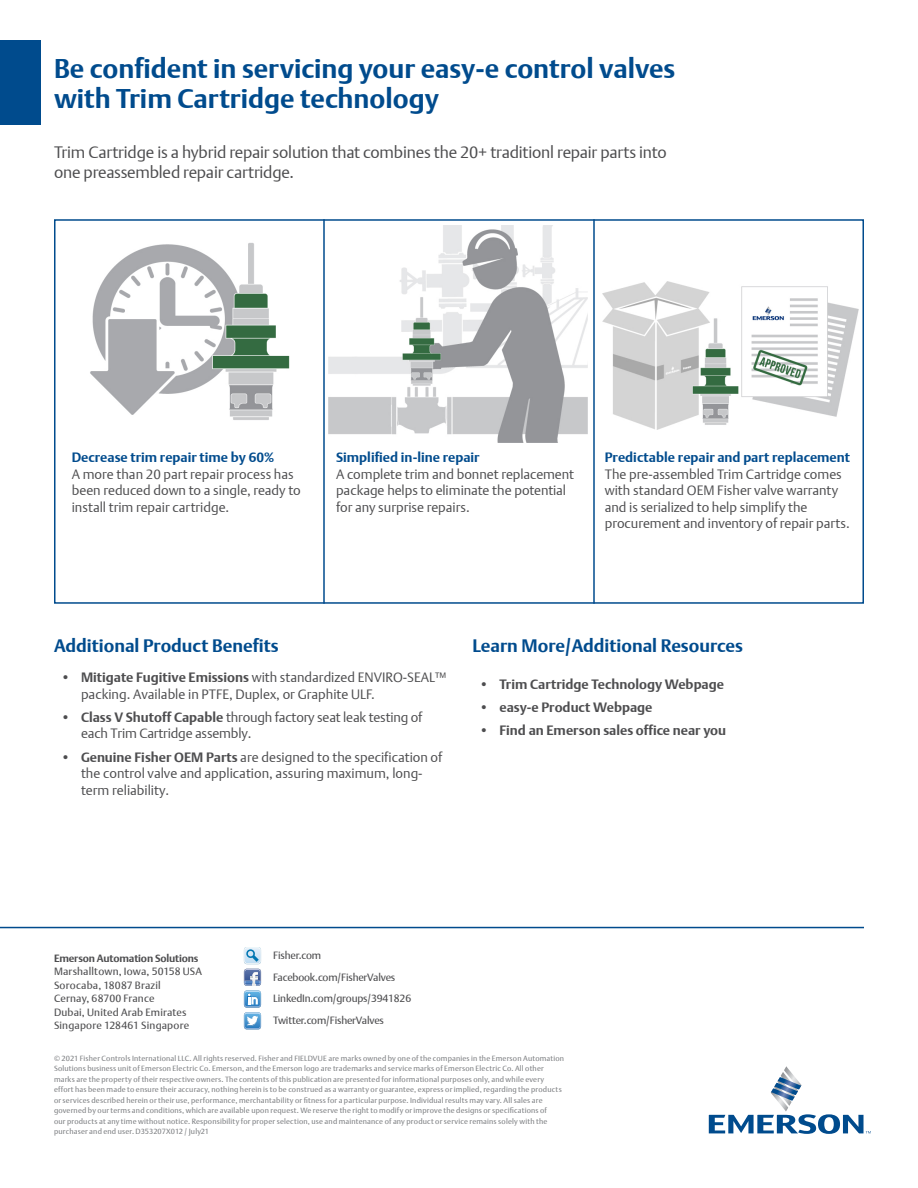
<style>
.page{position:relative;width:918px;height:1188px;background:#fff}
.page>*{position:absolute;margin:0;border:0;box-sizing:border-box;transform-origin:0 0}
.t1{font:700 27px/30px "DTL Argo T";color:#004b8d}
.t2{font:700 18px "DTL Argo T";color:#004b8d}
.t3{font:16.5px/19.8px "DTL Argo T Light";letter-spacing:-.01em;color:#4d4d4f}
.t4{font:13.5px/16.5px "DTL Argo T Light";color:#4d4d4f}
.t5{font:700 13.5px "DTL Argo T";color:#004b8d}
.t6{font:700 13.5px "DTL Argo T";color:#4d4d4f}
.t7{font:10.5px/13.5px "DTL Argo T";letter-spacing:.01em;color:#4d4d4f}
.t8{font:10.5px/21.8px "DTL Argo T";letter-spacing:-.015em;color:#4d4d4f}
.t9{font:700 10.5px "DTL Argo T";letter-spacing:-.015em;color:#4d4d4f}
.t10{font:7.5px/10.5px "DTL Argo T";letter-spacing:.025em;color:#808285}
.s1{font-family:"DTL Argo T";font-weight:700}
</style>
<div class="page">
<img style="left:90px;top:243px;width:200px;height:177px">
<div style="left:0;top:40px;width:40px;height:85px;background:#004b8d"></div>
<hr style="left:0;top:927px;width:864px;height:1px;background:#004b8d">
<svg style="left:244px;top:947px;width:18px;height:82px"></svg>
<div style="left:54px;top:219px;width:810px;height:385px;border:2px solid #004b8d"></div>
<hr style="left:323px;top:219px;width:2px;height:385px;background:#004b8d">
<svg style="left:709px;top:1066px;width:162px;height:68px"></svg>
<hr style="left:593px;top:219px;width:2px;height:385px;background:#004b8d">
<img style="left:328px;top:226px;width:259px;height:216px">
<img style="left:603px;top:281px;width:255px;height:148px">
<h1 class="t1" style="left:54px;top:53px;width:623px">Be confident in servicing your easy-e control valves with Trim Cartridge technology</h1>
<h3 class="t3" style="left:54px;top:142px;width:614px">Trim Cartridge is a hybrid repair solution that combines the 20+ traditionl repair parts into one preassembled repair cartridge.</h3>
<h3 class="t5" style="left:72px;top:449px;width:204px">Decrease trim repair time by 60%</h3>
<h3 class="t4" style="left:72px;top:465px;width:231px">A more than 20 part repair process has been reduced down to a single, ready to install trim repair cartridge.</h3>
<h3 class="t5" style="left:336px;top:449px;width:145px">Simplified in-line repair</h3>
<h3 class="t4" style="left:336px;top:465px;width:239px">A complete trim and bonnet replacement package helps to eliminate the potential for any surprise repairs.</h3>
<h3 class="t5" style="left:605px;top:449px;width:247px">Predictable repair and part replacement</h3>
<h3 class="t4" style="left:605px;top:465px;width:247px">The pre-assembled Trim Cartridge comes with standard OEM Fisher valve warranty and is serialized to help simplify the procurement and inventory of repair parts.</h3>
<h2 class="t2" style="left:54px;top:635px;width:226px">Additional Product Benefits</h2>
<h3 class="t4" style="left:81px;top:669px;width:367px;text-indent:-20px"><span class="s1">• Mitigate Fugitive Emissions</span> with standardized ENVIRO-SEAL™ packing. Available in PTFE, Duplex, or Graphite ULF.</h3>
<h3 class="t4" style="left:81px;top:709px;width:343px;text-indent:-20px"><span class="s1">• Class V Shutoff Capable</span> through factory seat leak testing of each Trim Cartridge assembly.</h3>
<h3 class="t4" style="left:81px;top:749px;width:363px;text-indent:-20px"><span class="s1">• Genuine Fisher OEM Parts</span> are designed to the specification of the control valve and application, assuring maximum, long&shy;term reliability.</h3>
<h2 class="t2" style="left:472px;top:635px;width:272px">Learn More/Additional Resources</h2>
<h3 class="t6" style="left:479px;top:676px;width:246px">• Trim Cartridge Technology Webpage</h3>
<h3 class="t6" style="left:479px;top:699px;width:175px">• easy-e Product Webpage</h3>
<h3 class="t6" style="left:479px;top:723px;width:248px">• Find an Emerson sales office near you</h3>
<h3 class="t9" style="left:54px;top:952px;width:146px">Emerson Automation Solutions</h3>
<h3 class="t7" style="left:54px;top:965px;width:149px">Marshalltown, Iowa, 50158 USA<br>Sorocaba, 18087 Brazil<br>Cernay, 68700 France<br>Dubai, United Arab Emirates<br>Singapore 128461 Singapore</h3>
<h3 class="t8" style="left:273px;top:944px;width:139px">Fisher.com<br>Facebook.com/FisherValves<br>LinkedIn.com/groups/3941826<br>Twitter.com/FisherValves</h3>
<p class="t10" style="left:54px;top:1053px;width:512px">© 2021 Fisher Controls International LLC. All rights reserved. Fisher and FIELDVUE are marks owned by one of the companies in the Emerson Automation Solutions business unit of Emerson Electric Co. Emerson, and the Emerson logo are trademarks and service marks of Emerson Electric Co. All other marks are the property of their respective owners. The contents of this publication are presented for informational purposes only, and while every effort has been made to ensure their accuracy, nothing herein is to be construed as a warranty or guarantee, express or implied, regarding the products or services described herein or their use, performance, merchantability or fitness for a particular purpose. Individual results may vary. All sales are governed by our terms and conditions, which are available upon request. We reserve the right to modify or improve the designs or specifications of<br>our products at any time without notice. Responsibility for proper selection, use and maintenance of any product or service remains solely with the purchaser and end user. D353207X012 / July21</p>
</div>
